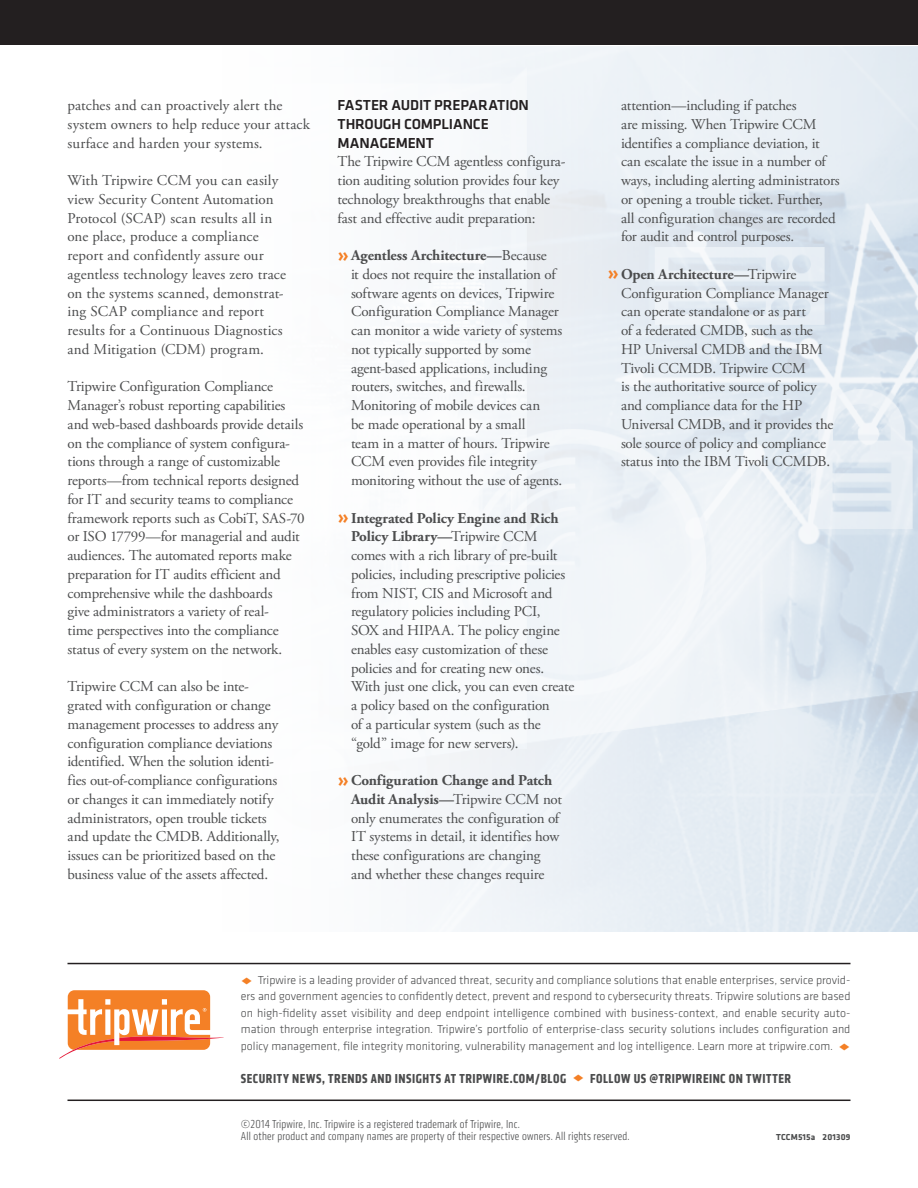
<style>
.page{position:relative;width:918px;height:1188px;background:#fff}
.page>*{position:absolute;margin:0;border:0;box-sizing:border-box;transform-origin:0 0}
.Body_Bullets_ORANGE{font:15px/18.8px "Adobe Garamond Pro";letter-spacing:-.01em;color:#4b4c4d}
.BODY{font:15px/18.8px "Adobe Garamond Pro";letter-spacing:-.005em;color:#4b4c4d}
.t1{font:500 15px/18.8px "Klavika";letter-spacing:-.015em;color:#231f20}
.t2{font:700 condensed 13.5px "Klavika";letter-spacing:.04em;color:#4b4c4d}
.t3{font:300 12px/16.5px "Klavika";color:#4b4c4d;text-align:justify}
.Copyright_Info{font:300 condensed 12px "Klavika";letter-spacing:.02em;color:#4b4c4d}
.Copyright_Info-2{font:700 9px "Klavika";letter-spacing:.02em;color:#4b4c4d}
.s1{font-family:"Klavika";font-weight:500;font-size:22.5px;color:#f48026}
.s2{font-weight:700}
.s3{color:#f48026}
</style>
<div class="page">
<div style="left:0;top:0;width:918px;height:45px;background:#231f20"></div>
<img style="left:418px;top:46px;width:500px;height:885px">
<hr style="left:68px;top:1100px;width:782px;height:1px;background:#231f20">
<hr style="left:68px;top:963px;width:782px;height:1px;background:#231f20">
<svg style="left:59px;top:990px;width:165px;height:69px"></svg>
<p class="BODY" style="left:68px;top:97px;width:244px">patches and can proactively alert the system owners to help reduce your attack surface and harden your systems.</p>
<p class="BODY" style="left:68px;top:172px;width:220px">With Tripwire CCM you can easily view Security Content Automation Protocol (SCAP) scan results all in one place, produce a compliance report and confidently assure our agentless technology leaves zero trace on the systems scanned, demonstrat&shy;ing SCAP compliance and report results for a Continuous Diagnostics and Mitigation (CDM) program.</p>
<p class="BODY" style="left:68px;top:378px;width:239px">Tripwire Configuration Compliance Manager’s robust reporting capabilities and web-based dashboards provide details on the compliance of system configura&shy;tions through a range of customizable reports—from technical reports designed for IT and security teams to compliance framework reports such as CobiT, SAS-70 or ISO 17799—for managerial and audit audiences. The automated reports make preparation for IT audits efficient and comprehensive while the dashboards<br>give administrators a variety of real-<br>time perspectives into the compliance status of every system on the network.</p>
<p class="BODY" style="left:68px;top:678px;width:214px">Tripwire CCM can also be inte&shy;grated with configuration or change management processes to address any configuration compliance deviations identified. When the solution identi&shy;fies out-of-compliance configurations or changes it can immediately notify administrators, open trouble tickets and update the CMDB. Additionally, issues can be prioritized based on the business value of the assets affected.</p>
<h2 class="t1" style="left:338px;top:96px;width:193px">FASTER AUDIT PREPARATION<br>THROUGH COMPLIANCE<br>MANAGEMENT</h2>
<p class="BODY" style="left:338px;top:153px;width:229px">The Tripwire CCM agentless configura&shy;tion auditing solution provides four key technology breakthroughs that enable fast and effective audit preparation:</p>
<p class="Body_Bullets_ORANGE" style="left:351px;top:247px;width:213px;text-indent:-14px"><span class="s1">»</span><span class="s2">Agentless Architecture—</span>Because<br>it does not require the installation of software agents on devices, Tripwire Configuration Compliance Manager can monitor a wide variety of systems not typically supported by some agent-based applications, including routers, switches, and firewalls.<br>Monitoring of mobile devices can<br>be made operational by a small<br>team in a matter of hours. Tripwire CCM even provides file integrity monitoring without the use of agents.</p>
<p class="Body_Bullets_ORANGE" style="left:351px;top:509px;width:225px;text-indent:-14px"><span class="s1">»</span><span class="s2">Integrated Policy Engine and Rich Policy Library—</span>Tripwire CCM comes with a rich library of pre-built policies, including prescriptive policies from NIST, CIS and Microsoft and regulatory policies including PCI,<br>SOX and HIPAA. The policy engine enables easy customization of these policies and for creating new ones.<br>With just one click, you can even create a policy based on the configuration<br>of a particular system (such as the “gold” image for new servers).</p>
<p class="Body_Bullets_ORANGE" style="left:351px;top:772px;width:212px;text-indent:-14px"><span class="s1">»</span><span class="s2">Configuration Change and Patch Audit Analysis—</span>Tripwire CCM not only enumerates the configuration of IT systems in detail, it identifies how these configurations are changing and whether these changes require</p>
<p class="Body_Bullets_ORANGE" style="left:621px;top:97px;width:220px">attention—including if patches<br>are missing. When Tripwire CCM identifies a compliance deviation, it can escalate the issue in a number of ways, including alerting administrators or opening a trouble ticket. Further, all configuration changes are recorded for audit and control purposes.</p>
<p class="Body_Bullets_ORANGE" style="left:621px;top:265px;width:214px;text-indent:-14px"><span class="s1">»</span><span class="s2">Open Architecture—</span>Tripwire<br>Configuration Compliance Manager can operate standalone or as part<br>of a federated CMDB, such as the<br>HP Universal CMDB and the IBM<br>Tivoli CCMDB. Tripwire CCM<br>is the authoritative source of policy and compliance data for the HP<br>Universal CMDB, and it provides the sole source of policy and compliance status into the IBM Tivoli CCMDB.</p>
<p class="t3" style="left:241px;top:971px;width:611px"><span class="s3">◆</span> Tripwire is a leading provider of advanced threat, security and compliance solutions that enable enterprises, service provid&shy;ers and government agencies to confidently detect, prevent and respond to cybersecurity threats. Tripwire solutions are based on high-fidelity asset visibility and deep endpoint intelligence combined with business-context, and enable security auto&shy;mation through enterprise integration. Tripwire’s portfolio of enterprise-class security solutions includes configuration and policy management, file integrity monitoring, vulnerability management and log intelligence. Learn more at tripwire.com. <span class="s3">◆</span></p>
<p class="t2" style="left:241px;top:1069px;width:552px">SECURITY NEWS, TRENDS AND INSIGHTS AT TRIPWIRE.COM/BLOG <span class="s3">◆</span> FOLLOW US @TRIPWIREINC ON TWITTER</p>
<p class="Copyright_Info" style="left:241px;top:1117px;width:281px">©2014 Tripwire, Inc. Tripwire is a registered trademark of Tripwire, Inc.</p>
<p class="Copyright_Info" style="left:241px;top:1129px;width:390px">All other product and company names are property of their respective owners. All rights reserved.</p>
<p class="Copyright_Info-2" style="left:776px;top:1130px;width:76px">TCCM515a 201309</p>
</div>
